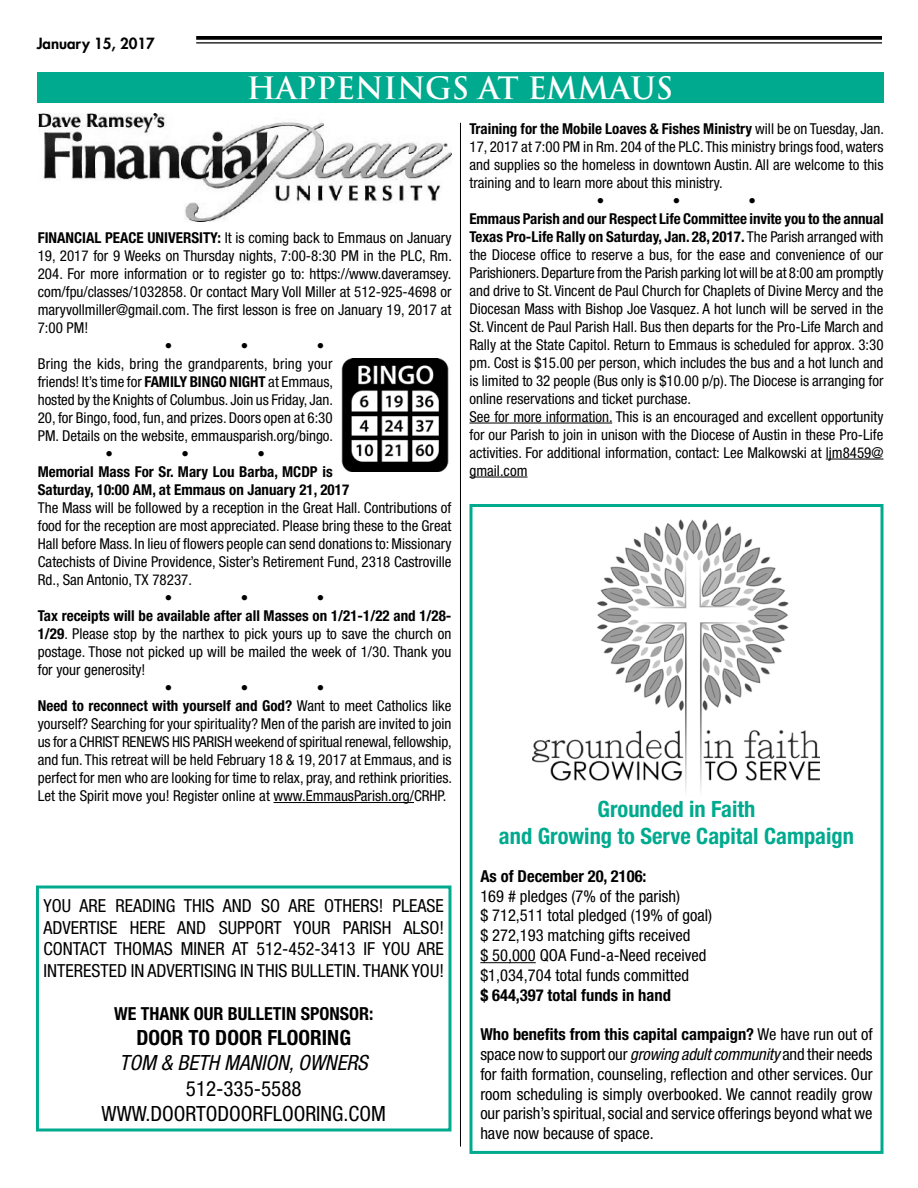
<style>
.page{position:relative;width:918px;height:1188px;background:#fff}
.page>*{position:absolute;margin:0;border:0;box-sizing:border-box;transform-origin:0 0}
.t1{font:700 30px "Trajan Pro";color:#fff}
.t2{font:700 condensed 22.5px/27px "Helvetica Neue LT Std";color:#00aa8f;text-align:center}
.t3{font:condensed 21px/25.2px "Helvetica Neue LT Std";color:#000;text-align:center}
.t4{font:italic condensed 21px "Helvetica Neue LT Std";color:#000}
.t5{font:700 condensed 21px "Helvetica Neue LT Std";color:#000}
.t6{font:condensed 18px/21.6px "Helvetica Neue LT Std";color:#000;text-align:justify}
.t7{font:700 condensed 18px "Helvetica Neue LT Std";color:#000}
.t8{font:condensed 16.5px/19.8px "Helvetica Neue LT Std";color:#000}
.t9{font:700 condensed 16.5px "Helvetica Neue LT Std";color:#000}
.t10{font:condensed 15px/18px "Helvetica Neue LT Std";color:#000}
.t11{font:700 condensed 15px/18px "Helvetica Neue LT Std";color:#000}
.t12{font:800 15px "Futura Std";color:#000}
.s1{font-weight:700}
.s2{font-weight:400}
.s3{font-style:italic}
</style>
<div class="page">
<div style="left:469px;top:504px;width:415px;height:650px;border:3px solid #00aa8f"></div>
<svg style="left:196px;top:36px;width:686px;height:4px;background:#0f0f0f"></svg>
<hr style="left:196px;top:42px;width:686px;height:2px;background:#000">
<div style="left:37px;top:72px;width:847px;height:31px;background:#00aa8f"></div>
<hr style="left:274px;top:802px;width:140px;height:1px;background:#000">
<hr style="left:460px;top:123px;width:1px;height:1024px;background:#000">
<img style="left:39px;top:113px;width:412px;height:109px">
<img style="left:532px;top:520px;width:288px;height:272px">
<img style="left:341px;top:358px;width:108px;height:113px">
<hr style="left:469px;top:423px;width:143px;height:1px;background:#000">
<hr style="left:826px;top:459px;width:57px;height:1px;background:#000">
<hr style="left:469px;top:477px;width:59px;height:1px;background:#000">
<hr style="left:480px;top:962px;width:56px;height:1px;background:#000">
<div style="left:36px;top:886px;width:415px;height:246px;border:3px solid #00aa8f"></div>
<p class="t12" style="left:37px;top:34px;width:120px">January 15, 2017</p>
<h1 class="t1" style="left:247px;top:69px;width:428px">HAPPENINGS AT EMMAUS</h1>
<p class="t10" style="left:38px;top:229px;width:415px"><span class="s1">FINANCIAL PEACE UNIVERSITY:</span> It is coming back to Emmaus on January</p>
<p class="t10" style="left:38px;top:247px;width:416px">19, 2017 for 9 Weeks on Thursday nights, 7:00-8:30 PM in the PLC, Rm.</p>
<p class="t10" style="left:38px;top:265px;width:415px">204. For more information or to register go to: https://www.daveramsey.</p>
<p class="t10" style="left:38px;top:283px;width:415px">com/fpu/classes/1032858. Or contact Mary Voll Miller at 512-925-4698 or</p>
<p class="t10" style="left:38px;top:301px;width:415px">maryvollmiller@gmail.com. The first lesson is free on January 19, 2017 at</p>
<p class="t10" style="left:38px;top:319px;width:52px">7:00 PM!</p>
<p class="t10" style="left:165px;top:337px;width:9px">•</p>
<p class="t10" style="left:241px;top:337px;width:9px">•</p>
<p class="t10" style="left:317px;top:337px;width:9px">•</p>
<p class="t10" style="left:38px;top:355px;width:296px">Bring the kids, bring the grandparents, bring your</p>
<p class="t10" style="left:38px;top:373px;width:297px">friends! It’s time for <span class="s1">FAMILY BINGO NIGHT</span> at Emmaus,</p>
<p class="t10" style="left:38px;top:391px;width:297px">hosted by the Knights of Columbus. Join us Friday, Jan.</p>
<p class="t10" style="left:38px;top:409px;width:296px">20, for Bingo, food, fun, and prizes. Doors open at 6:30</p>
<p class="t10" style="left:38px;top:427px;width:297px">PM. Details on the website, emmausparish.org/bingo.</p>
<p class="t10" style="left:106px;top:445px;width:9px">•</p>
<p class="t10" style="left:181px;top:445px;width:9px">•</p>
<p class="t10" style="left:257px;top:445px;width:9px">•</p>
<p class="t11" style="left:38px;top:463px;width:313px">Memorial Mass For Sr. Mary Lou Barba, MCDP is<br>Saturday, 10:00 AM, at Emmaus on January 21, 2017</p>
<p class="t10" style="left:38px;top:499px;width:415px">The Mass will be followed by a reception in the Great Hall. Contributions of</p>
<p class="t10" style="left:38px;top:517px;width:415px">food for the reception are most appreciated. Please bring these to the Great</p>
<p class="t10" style="left:38px;top:535px;width:415px">Hall before Mass. In lieu of flowers people can send donations to: Missionary</p>
<p class="t10" style="left:38px;top:553px;width:415px">Catechists of Divine Providence, Sister’s Retirement Fund, 2318 Castroville</p>
<p class="t10" style="left:38px;top:571px;width:156px">Rd., San Antonio, TX 78237.</p>
<p class="t10" style="left:165px;top:589px;width:9px">•</p>
<p class="t10" style="left:241px;top:589px;width:9px">•</p>
<p class="t10" style="left:317px;top:589px;width:9px">•</p>
<p class="t11" style="left:38px;top:607px;width:415px">Tax receipts will be available after all Masses on 1/21-1/22 and 1/28-</p>
<p class="t10" style="left:38px;top:625px;width:415px"><span class="s1">1/29</span>. Please stop by the narthex to pick yours up to save the church on</p>
<p class="t10" style="left:38px;top:643px;width:415px">postage. Those not picked up will be mailed the week of 1/30. Thank you</p>
<p class="t10" style="left:38px;top:661px;width:109px">for your generosity!</p>
<p class="t10" style="left:165px;top:679px;width:9px">•</p>
<p class="t10" style="left:241px;top:679px;width:9px">•</p>
<p class="t10" style="left:38px;top:679px;width:416px;text-indent:279px">•<br><span class="s1">Need to reconnect with yourself and God?</span> Want to meet Catholics like yourself? Searching for your spirituality? Men of the parish are invited to join us for a CHRIST RENEWS HIS PARISH weekend of spiritual renewal, fellowship, and fun. This retreat will be held February 18 &amp; 19, 2017 at Emmaus, and is perfect for men who are looking for time to relax, pray, and rethink priorities.<br>Let the Spirit move you! Register online at www.EmmausParish.org/CRHP.</p>
<p class="t6" style="left:43px;top:895px;width:402px">YOU ARE READING THIS AND SO ARE OTHERS! PLEASE ADVERTISE HERE AND SUPPORT YOUR PARISH ALSO!<br>CONTACT THOMAS MINER AT 512-452-3413 IF YOU ARE INTERESTED IN ADVERTISING IN THIS BULLETIN. THANK YOU!</p>
<p class="t7" style="left:114px;top:1003px;width:261px">WE THANK OUR BULLETIN SPONSOR:</p>
<h3 class="t5" style="left:136px;top:1025px;width:216px">DOOR TO DOOR FLOORING</h3>
<h3 class="t4" style="left:120px;top:1051px;width:250px">TOM &amp; BETH MANION, OWNERS</h3>
<h3 class="t3" style="left:102px;top:1076px;width:286px">512-335-5588<br>WWW.DOORTODOORFLOORING.COM</h3>
<p class="t11" style="left:469px;top:119px;width:416px">Training for the Mobile Loaves &amp; Fishes Ministry <span class="s2">will be on Tuesday, Jan.</span></p>
<p class="t10" style="left:469px;top:137px;width:415px">17, 2017 at 7:00 PM in Rm. 204 of the PLC. This ministry brings food, waters</p>
<p class="t10" style="left:469px;top:155px;width:415px">and supplies so the homeless in downtown Austin. All are welcome to this</p>
<p class="t10" style="left:469px;top:173px;width:255px">training and to learn more about this ministry.</p>
<p class="t10" style="left:597px;top:191px;width:9px">•</p>
<p class="t10" style="left:673px;top:191px;width:9px">•</p>
<p class="t10" style="left:749px;top:191px;width:9px">•</p>
<p class="t10" style="left:469px;top:209px;width:416px"><span class="s1">Emmaus Parish and our Respect Life Committee invite you to the annual Texas Pro-Life Rally on Saturday, Jan. 28, 2017.</span> The Parish arranged with the Diocese office to reserve a bus, for the ease and convenience of our Parishioners. Departure from the Parish parking lot will be at 8:00 am promptly and drive to St. Vincent de Paul Church for Chaplets of Divine Mercy and the Diocesan Mass with Bishop Joe Vasquez. A hot lunch will be served in the St. Vincent de Paul Parish Hall. Bus then departs for the Pro-Life March and Rally at the State Capitol. Return to Emmaus is scheduled for approx. 3:30 pm. Cost is $15.00 per person, which includes the bus and a hot lunch and is limited to 32 people (Bus only is $10.00 p/p). The Diocese is arranging for online reservations and ticket purchase.<br>See for more information. This is an encouraged and excellent opportunity for our Parish to join in unison with the Diocese of Austin in these Pro-Life activities. For additional information, contact: Lee Malkowski at ljm8459@ gmail.com</p>
<h2 class="t2" style="left:499px;top:795px;width:357px">Grounded in Faith<br>and Growing to Serve Capital Campaign</h2>
<p class="t9" style="left:480px;top:866px;width:168px">As of December 20, 2106:</p>
<p class="t8" style="left:480px;top:886px;width:233px">169 # pledges (7% of the parish)<br>$ 712,511 total pledged (19% of goal) $ 272,193 matching gifts received<br>$ 50,000 QOA Fund-a-Need received $1,034,704 total funds committed</p>
<p class="t9" style="left:480px;top:985px;width:192px">$ 644,397 total funds in hand</p>
<p class="t8" style="left:480px;top:1024px;width:394px;text-align:justify"><span class="s1">Who benefits from this capital campaign?</span> We have run out of space now to support our <span class="s3">growing adult community</span> and their needs for faith formation, counseling, reflection and other services. Our room scheduling is simply overbooked. We cannot readily grow our parish’s spiritual, social and service offerings beyond what we have now because of space.</p>
</div>
